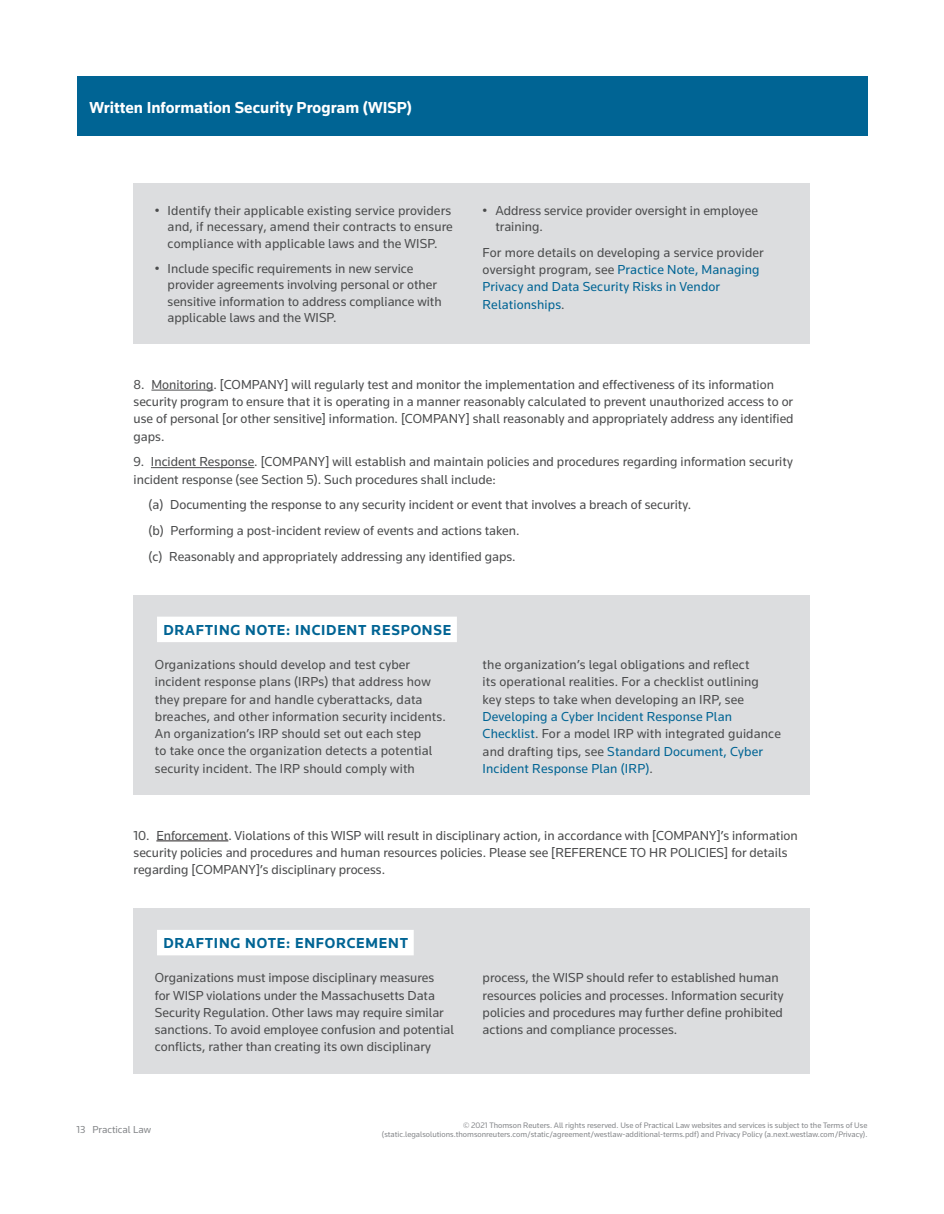
<style>
.page{position:relative;width:944px;height:1214px;background:#fff}
.page>*{position:absolute;margin:0;border:0;box-sizing:border-box;transform-origin:0 0}
.t1{font:700 16.5px "Knowledge";color:#fff}
.t2{font:700 15px "Knowledge";letter-spacing:.05em;color:#006494}
.t3{font:13.5px/17.2px "Knowledge";color:#4b4c4d}
.t4{font:13.5px/17.2px "Knowledge";letter-spacing:.01em;color:#006494}
.t5{font:10.5px "Knowledge";color:#86888b}
.t6{font:8.25px/9.8px "Knowledge";color:#86888b;text-align:right}
.s1{color:#4b4c4d}
</style>
<div class="page">
<div style="left:77px;top:77px;width:790px;height:59px;background:#006494"></div>
<div style="left:134px;top:595px;width:676px;height:199px;background:#dcdddf"></div>
<div style="left:157px;top:616px;width:300px;height:26px;background:#fff"></div>
<div style="left:134px;top:908px;width:676px;height:165px;background:#dcdddf"></div>
<div style="left:157px;top:929px;width:257px;height:26px;background:#fff"></div>
<hr style="left:151px;top:390px;width:62px;height:1px;background:#4b4c4d">
<hr style="left:151px;top:467px;width:103px;height:1px;background:#4b4c4d">
<hr style="left:156px;top:840px;width:72px;height:1px;background:#231f20">
<div style="left:134px;top:183px;width:676px;height:161px;background:#dcdddf"></div>
<p class="t1" style="left:89px;top:97px;width:324px">Written Information Security Program (WISP)</p>
<p class="t3" style="left:168px;top:202px;width:287px;line-height:16.5px;text-indent:-13px">• Identify their applicable existing service providers and, if necessary, amend their contracts to ensure compliance with applicable laws and the WISP.</p>
<p class="t3" style="left:168px;top:260px;width:275px;line-height:16.5px;text-indent:-13px">• Include specific requirements in new service provider agreements involving personal or other sensitive information to address compliance with applicable laws and the WISP.</p>
<p class="t3" style="left:495px;top:202px;width:264px;line-height:16.5px;text-indent:-13px">• Address service provider oversight in employee training.</p>
<p class="t4" style="left:482px;top:243px;width:283px"><span class="s1">For more details on developing a service provider oversight program, see</span> Practice Note, Managing Privacy and Data Security Risks in Vendor Relationships<span class="s1">.</span></p>
<p class="t3" style="left:134px;top:375px;width:661px">8. Monitoring. [COMPANY] will regularly test and monitor the implementation and effectiveness of its information security program to ensure that it is operating in a manner reasonably calculated to prevent unauthorized access to or use of personal [or other sensitive] information. [COMPANY] shall reasonably and appropriately address any identified gaps.</p>
<p class="t3" style="left:134px;top:453px;width:660px">9. Incident Response. [COMPANY] will establish and maintain policies and procedures regarding information security incident response (see Section 5). Such procedures shall include:</p>
<p class="t3" style="left:149px;top:491px;width:544px;line-height:25.8px">(a) Documenting the response to any security incident or event that involves a breach of security. (b) Performing a post-incident review of events and actions taken.<br>(c) Reasonably and appropriately addressing any identified gaps.</p>
<p class="t2" style="left:163px;top:620px;width:289px">DRAFTING NOTE: INCIDENT RESPONSE</p>
<p class="t3" style="left:155px;top:656px;width:292px">Organizations should develop and test cyber incident response plans (IRPs) that address how they prepare for and handle cyberattacks, data breaches, and other information security incidents.<br>An organization’s IRP should set out each step<br>to take once the organization detects a potential security incident. The IRP should comply with</p>
<p class="t3" style="left:482px;top:656px;width:278px">the organization’s legal obligations and reflect its operational realities. For a checklist outlining key steps to take when developing an IRP, see</p>
<p class="t4" style="left:482px;top:707px;width:300px">Developing a Cyber Incident Response Plan Checklist<span class="s1">. For a model IRP with integrated guidance and drafting tips, see</span> Standard Document, Cyber Incident Response Plan (IRP)<span class="s1">.</span></p>
<p class="t3" style="left:134px;top:826px;width:665px">10. Enforcement. Violations of this WISP will result in disciplinary action, in accordance with [COMPANY]’s information security policies and procedures and human resources policies. Please see [REFERENCE TO HR POLICIES] for details regarding [COMPANY]’s disciplinary process.</p>
<p class="t2" style="left:163px;top:934px;width:246px">DRAFTING NOTE: ENFORCEMENT</p>
<p class="t3" style="left:155px;top:969px;width:301px">Organizations must impose disciplinary measures<br>for WISP violations under the Massachusetts Data Security Regulation. Other laws may require similar sanctions. To avoid employee confusion and potential conflicts, rather than creating its own disciplinary</p>
<p class="t3" style="left:482px;top:969px;width:302px">process, the WISP should refer to established human resources policies and processes. Information security policies and procedures may further define prohibited actions and compliance processes.</p>
<p class="t5" style="left:77px;top:1123px;width:76px">13 Practical Law</p>
<p class="t6" style="left:382px;top:1119px;width:487px">© 2021 Thomson Reuters. All rights reserved. Use of Practical Law websites and services is subject to the Terms of Use (static.legalsolutions.thomsonreuters.com/static/agreement/westlaw-additional-terms.pdf) and Privacy Policy (a.next.westlaw.com/Privacy).</p>
</div>
